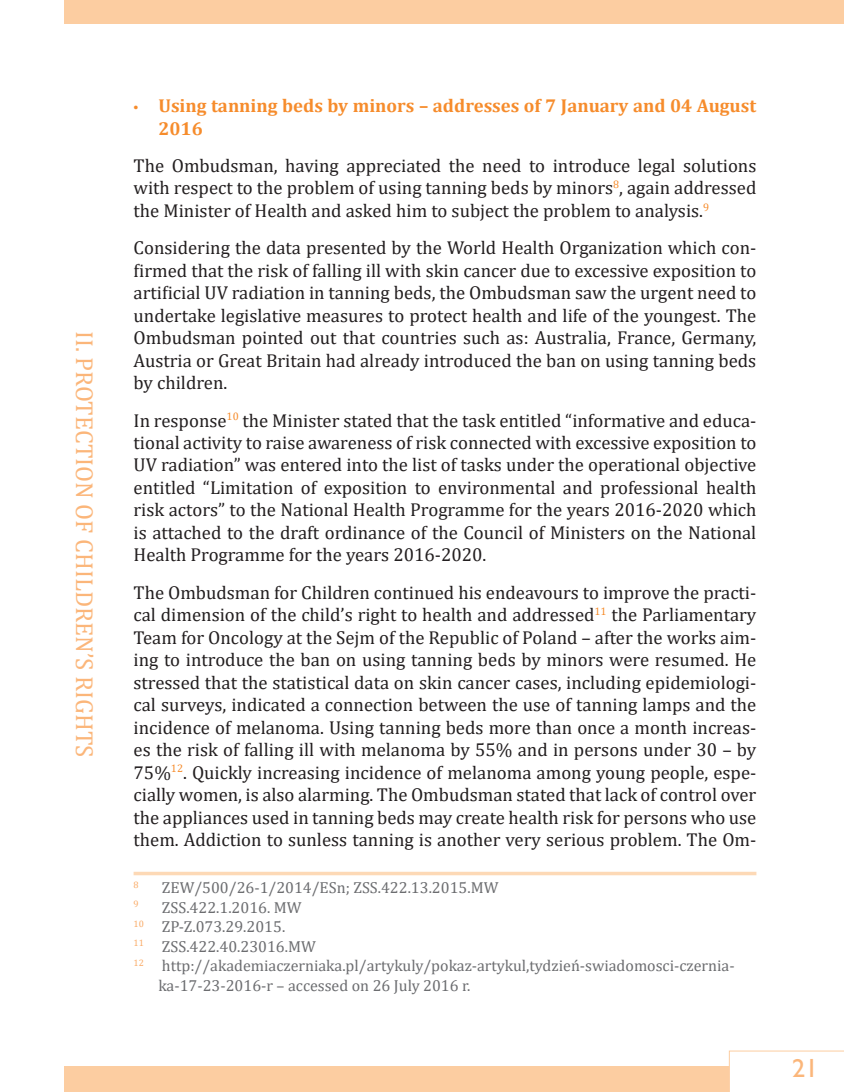
<style>
.page{position:relative;width:844px;height:1092px;background:#fff}
.page>*{position:absolute;margin:0;border:0;box-sizing:border-box;transform-origin:0 0}
.t1{font:26.25px "Gill Sans";color:#fbb67a}
.t2{font:24.5px "Cambria";color:#fbb67a}
.t3{font:18.72px/22.4px "Cambria";color:#231f20;text-align:justify}
.t4{font:700 18.72px/22.4px "Cambria";color:#f68c2c}
.t5{font:15.92px "Cambria";color:#6c6d70}
.s1{font-family:"Myriad Pro";font-weight:400;font-size:17.5px}
</style>
<div class="page">
<div style="left:64px;top:0;width:780px;height:24px;background:#fccda1"></div>
<div style="left:64px;top:1065px;width:780px;height:27px;background:#fccda1"></div>
<hr style="left:134px;top:872px;width:622px;height:3px;background:#fdd9b6">
<div style="left:729px;top:1051px;width:115px;height:41px;background:#fff"></div>
<h2 class="t2" style="left:99px;top:331px;width:428px;rotate:90deg">II. PROTECTION OF CHILDREN’S RIGHTS</h2>
<p class="t4" style="left:158px;top:94px;width:599px;text-indent:-25px"><span class="s1">•</span> Using tanning beds by minors – addresses of 7 January and 04 August<br>2016</p>
<p class="t3" style="left:134px;top:154px;width:624px">The Ombudsman, having appreciated the need to introduce legal solutions with respect to the problem of using tanning beds by minors<sup>8</sup>, again addressed the Minister of Health and asked him to subject the problem to analysis.<sup>9</sup></p>
<p class="t3" style="left:134px;top:237px;width:624px">Considering the data presented by the World Health Organization which con&shy;firmed that the risk of falling ill with skin cancer due to excessive exposition to artificial UV radiation in tanning beds, the Ombudsman saw the urgent need to undertake legislative measures to protect health and life of the youngest. The Ombudsman pointed out that countries such as: Australia, France, Germany, Austria or Great Britain had already introduced the ban on using tanning beds by children.</p>
<p class="t3" style="left:134px;top:409px;width:624px">In response<sup>10</sup> the Minister stated that the task entitled “informative and educa&shy;tional activity to raise awareness of risk connected with excessive exposition to UV radiation” was entered into the list of tasks under the operational objective entitled “Limitation of exposition to environmental and professional health risk actors” to the National Health Programme for the years 2016-2020 which is attached to the draft ordinance of the Council of Ministers on the National Health Programme for the years 2016-2020.</p>
<p class="t3" style="left:134px;top:581px;width:624px">The Ombudsman for Children continued his endeavours to improve the practi&shy;cal dimension of the child’s right to health and addressed<sup>11</sup> the Parliamentary Team for Oncology at the Sejm of the Republic of Poland – after the works aim&shy;ing to introduce the ban on using tanning beds by minors were resumed. He stressed that the statistical data on skin cancer cases, including epidemiologi&shy;cal surveys, indicated a connection between the use of tanning lamps and the incidence of melanoma. Using tanning beds more than once a month increas&shy;es the risk of falling ill with melanoma by 55% and in persons under 30 – by 75%<sup>12</sup>. Quickly increasing incidence of melanoma among young people, espe&shy;cially women, is also alarming. The Ombudsman stated that lack of control over the appliances used in tanning beds may create health risk for persons who use them. Addiction to sunless tanning is another very serious problem. The Om-</p>
<p class="t5" style="left:134px;top:878px;width:366px"><sup>8</sup> ZEW/500/26-1/2014/ESn; ZSS.422.13.2015.MW</p>
<p class="t5" style="left:134px;top:898px;width:169px"><sup>9</sup> ZSS.422.1.2016. MW</p>
<p class="t5" style="left:134px;top:917px;width:153px"><sup>10</sup> ZP-Z.073.29.2015.</p>
<p class="t5" style="left:134px;top:937px;width:184px"><sup>11</sup> ZSS.422.40.23016.MW</p>
<p class="t5" style="left:134px;top:956px;width:602px"><sup>12</sup> http://akademiaczerniaka.pl/artykuly/pokaz-artykul,tydzień-swiadomosci-czernia-</p>
<p class="t5" style="left:158px;top:976px;width:314px">ka-17-23-2016-r – accessed on 26 July 2016 r.</p>
<h1 class="t1" style="left:792px;top:1052px;width:28px">21</h1>
</div>
